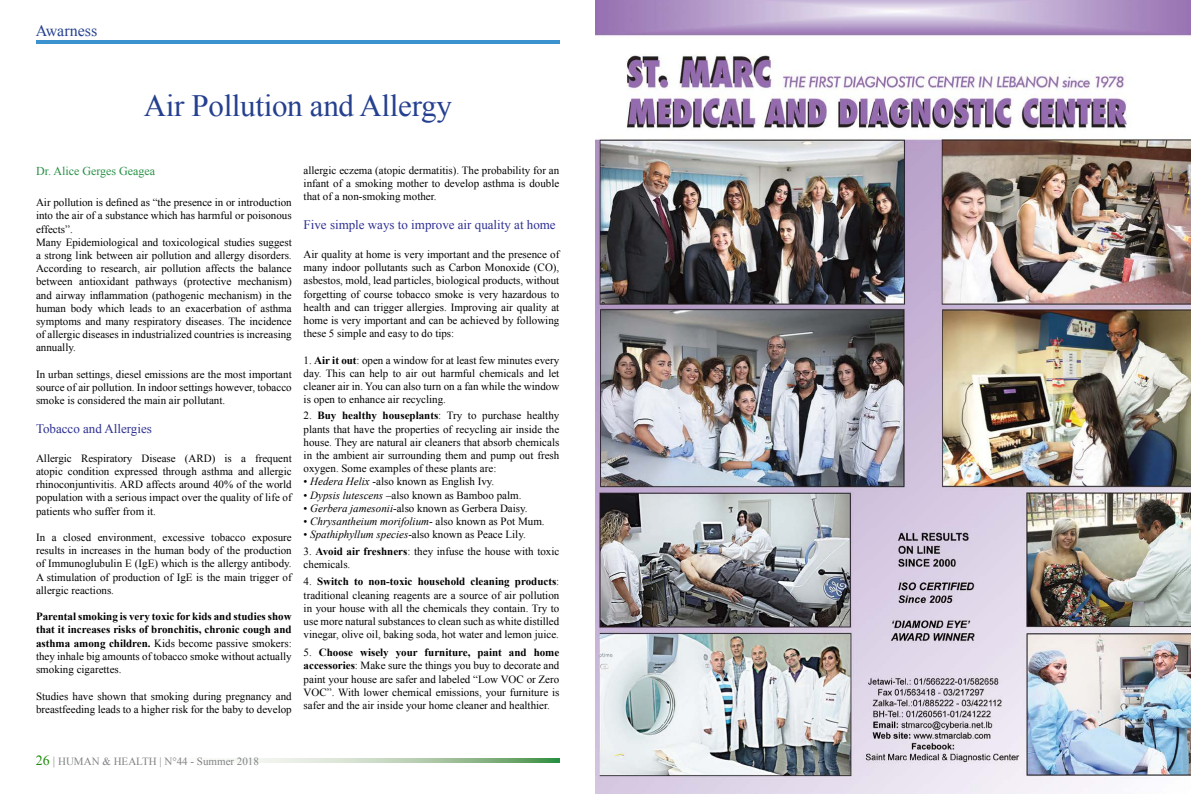
<style>
.page{position:relative;width:1191px;height:794px;background:#fff}
.page>*{position:absolute;margin:0;border:0;box-sizing:border-box;transform-origin:0 0}
.t1{font:31px "Times New Roman";letter-spacing:-.01em;color:#25408f}
.t2{font:16px "Times New Roman";color:#25408f}
.t3{font:13px "Times New Roman";color:#2e3092}
.t4{font:12px "Times New Roman";color:#279045}
.t5{font:11px/13.2px "Times New Roman";color:#000;text-align:justify}
.t6{font:700 11px/13.2px "Times New Roman";color:#000;text-align:justify}
.t7{font:italic 11px "Times New Roman";color:#000}
.t8{font:11px "Times New Roman";color:#808285}
.s1{font-weight:400}
.s2{font-weight:700}
.s3{font-style:italic}
.s4{font-style:normal}
.s5{font-size:14px;color:#228b0f}
.s6{font-size:12px}
</style>
<div class="page">
<svg style="left:229px;top:758px;width:330px;height:5px;background:#b4cfb1"></svg>
<hr style="left:36px;top:41px;width:523px;height:3px;background:#3c91cf">
<img style="left:595px;top:0;width:596px;height:794px">
<h2 class="t2" style="left:36px;top:20px;width:63px">Awarness</h2>
<h1 class="t1" style="left:144px;top:85px;width:310px">Air Pollution and Allergy</h1>
<p class="t4" style="left:36px;top:163px;width:121px">Dr. Alice Gerges Geagea</p>
<p class="t5" style="left:36px;top:196px;width:257px;text-align:left">Air pollution is defined as “the presence in or introduction into the air of a substance which has harmful or poisonous effects”.<br>Many Epidemiological and toxicological studies suggest a strong link between air pollution and allergy disorders.<br>According to research, air pollution affects the balance between antioxidant pathways (protective mechanism) and airway inflammation (pathogenic mechanism) in the human body which leads to an exacerbation of asthma symptoms and many respiratory diseases. The incidence of allergic diseases in industrialized countries is increasing annually.</p>
<p class="t5" style="left:36px;top:367px;width:257px">In urban settings, diesel emissions are the most important source of air pollution. In indoor settings however, tobacco smoke is considered the main air pollutant.</p>
<p class="t3" style="left:36px;top:420px;width:117px">Tobacco and Allergies</p>
<p class="t5" style="left:36px;top:451px;width:257px">Allergic Respiratory Disease (ARD) is a frequent atopic condition expressed through asthma and allergic rhinoconjuntivitis. ARD affects around 40% of the world population with a serious impact over the quality of life of patients who suffer from it.</p>
<p class="t5" style="left:36px;top:530px;width:257px">In a closed environment, excessive tobacco exposure results in increases in the human body of the production of Immunoglubulin E (IgE) which is the allergy antibody.<br>A stimulation of production of IgE is the main trigger of allergic reactions.</p>
<p class="t6" style="left:36px;top:609px;width:257px">Parental smoking is very toxic for kids and studies show that it increases risks of bronchitis, chronic cough and asthma among children. <span class="s1">Kids become passive smokers: they inhale big amounts of tobacco smoke without actually smoking cigarettes.</span></p>
<p class="t5" style="left:36px;top:689px;width:257px">Studies have shown that smoking during pregnancy and breastfeeding leads to a higher risk for the baby to develop</p>
<p class="t5" style="left:304px;top:163px;width:257px">allergic eczema (atopic dermatitis). The probability for an infant of a smoking mother to develop asthma is double that of a non-smoking mother.</p>
<p class="t3" style="left:304px;top:216px;width:254px">Five simple ways to improve air quality at home</p>
<p class="t5" style="left:304px;top:247px;width:257px">Air quality at home is very important and the presence of many indoor pollutants such as Carbon Monoxide (CO), asbestos, mold, lead particles, biological products, without forgetting of course tobacco smoke is very hazardous to health and can trigger allergies. Improving air quality at home is very important and can be achieved by following these 5 simple and easy to do tips:</p>
<p class="t5" style="left:304px;top:353px;width:257px">1. <span class="s2">Air it out</span>: open a window for at least few minutes every day. This can help to air out harmful chemicals and let cleaner air in. You can also turn on a fan while the window is open to enhance air recycling.</p>
<p class="t5" style="left:304px;top:409px;width:257px">2. <span class="s2">Buy healthy houseplants</span>: Try to purchase healthy plants that have the properties of recycling air inside the house. They are natural air cleaners that absorb chemicals in the ambient air surrounding them and pump out fresh oxygen. Some examples of these plants are:</p>
<p class="t5" style="left:304px;top:475px;width:192px">• <span class="s3">Hedera Helix</span> -also known as English Ivy.</p>
<p class="t5" style="left:304px;top:488px;width:219px">• <span class="s3">Dypsis lutescens</span> –also known as Bamboo palm.</p>
<p class="t5" style="left:304px;top:501px;width:226px">• <span class="s3">Gerbera jamesonii</span>-also known as Gerbera Daisy.</p>
<p class="t7" style="left:304px;top:513px;width:242px"><span class="s4">•</span> Chrysantheium morifolium<span class="s4">- also known as Pot Mum.</span></p>
<p class="t5" style="left:304px;top:527px;width:224px">• <span class="s3">Spathiphyllum species</span>-also known as Peace Lily.</p>
<p class="t5" style="left:304px;top:544px;width:257px">3. <span class="s2">Avoid air freshners</span>: they infuse the house with toxic chemicals.</p>
<p class="t5" style="left:304px;top:575px;width:257px">4. <span class="s2">Switch to non-toxic household cleaning products</span>: traditional cleaning reagents are a source of air pollution in your house with all the chemicals they contain. Try to use more natural substances to clean such as white distilled vinegar, olive oil, baking soda, hot water and lemon juice.</p>
<p class="t5" style="left:304px;top:645px;width:257px">5. <span class="s2">Choose wisely your furniture, paint and home accessories</span>: Make sure the things you buy to decorate and paint your house are safer and labeled “Low VOC or Zero VOC”. With lower chemical emissions, your furniture is safer and the air inside your home cleaner and healthier.</p>
<p class="t8" style="left:36px;top:754px;width:224px"><span class="s5">26</span> <span class="s6">|</span> HUMAN &amp; HEALTH | N°44 - Summer 2018</p>
</div>
